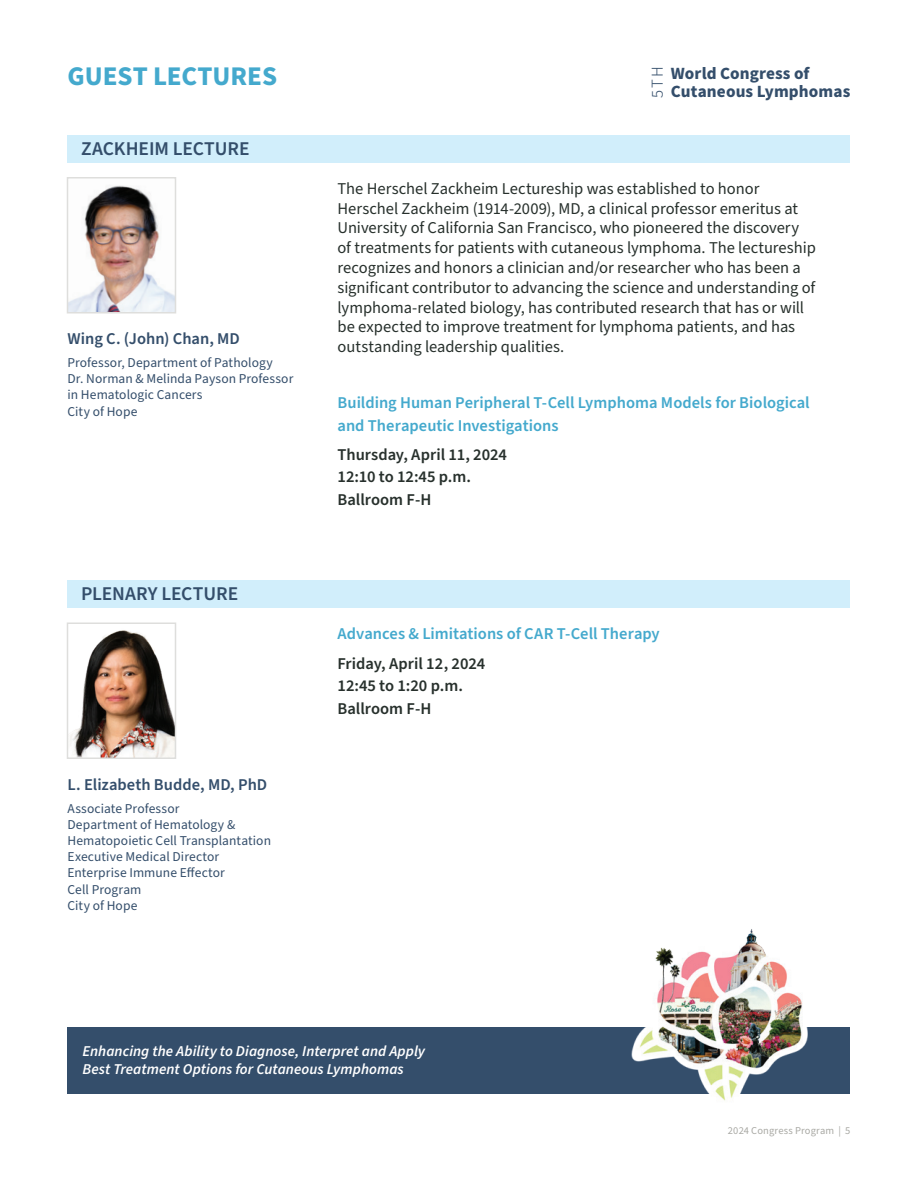
<style>
.page{position:relative;width:918px;height:1188px;background:#fff}
.page>*{position:absolute;margin:0;border:0;box-sizing:border-box;transform-origin:0 0}
.t1{font:700 27px "Source Sans Pro";color:#44a9cd}
.t2{font:600 19.5px "Source Sans Pro";letter-spacing:-.005em;color:#344e6b}
.t3{font:16.5px/19.8px "Source Sans Pro";color:#27302c}
.t4{font:600 16.5px/22.5px "Source Sans Pro";color:#44a9cd}
.t5{font:600 16.5px/22.5px "Source Sans Pro";color:#27302c}
.t6{font:600 16.5px "Source Sans Pro";color:#344e6b}
.t7{font:italic 600 15px/18px "Source Sans Pro";letter-spacing:.005em;color:#fff}
.t8{font:900 15px "Noto Sans CJ Kkr";letter-spacing:.005em;color:#344e6b}
.t9{font:300 15px "Noto Sans CJ Kkr";color:#344e6b}
.t10{font:13.5px/16.2px "Source Sans Pro";letter-spacing:.005em;color:#344e6b}
.t11{font:10.5px "Source Sans Pro";letter-spacing:.015em;color:#a9a9a4}
</style>
<div class="page">
<div style="left:68px;top:1027px;width:782px;height:67px;background:#344e6b"></div>
<img style="left:70px;top:185px;width:103px;height:126px">
<div style="left:67px;top:177px;width:109px;height:137px;border:2px solid #dededc"></div>
<img style="left:70px;top:630px;width:103px;height:126px">
<div style="left:67px;top:622px;width:109px;height:137px;border:2px solid #dededc"></div>
<div style="left:68px;top:135px;width:782px;height:28px;background:#d1eefb"></div>
<div style="left:68px;top:580px;width:782px;height:28px;background:#d1eefb"></div>
<img style="left:631px;top:929px;width:177px;height:172px">
<h1 class="t1" style="left:68px;top:58px;width:211px">GUEST LECTURES</h1>
<p class="t2" style="left:81px;top:135px;width:170px">ZACKHEIM LECTURE</p>
<p class="t6" style="left:68px;top:328px;width:174px">Wing C. (John) Chan, MD</p>
<p class="t10" style="left:68px;top:355px;width:227px">Professor, Department of Pathology<br>Dr. Norman &amp; Melinda Payson Professor in Hematologic Cancers<br>City of Hope</p>
<p class="t2" style="left:81px;top:581px;width:159px">PLENARY LECTURE</p>
<p class="t6" style="left:68px;top:773px;width:201px">L. Elizabeth Budde, MD, PhD</p>
<p class="t10" style="left:68px;top:800px;width:205px">Associate Professor<br>Department of Hematology &amp;<br>Hematopoietic Cell Transplantation<br>Executive Medical Director<br>Enterprise Immune Effector<br>Cell Program<br>City of Hope</p>
<p class="t9" style="left:649px;top:98px;width:34px;rotate:-90deg">5TH</p>
<p class="t8" style="left:671px;top:65px;width:140px">World Congress of</p>
<p class="t8" style="left:671px;top:83px;width:181px">Cutaneous Lymphomas</p>
<p class="t3" style="left:338px;top:179px;width:480px">The Herschel Zackheim Lectureship was established to honor Herschel Zackheim (1914-2009), MD, a clinical professor emeritus at University of California San Francisco, who pioneered the discovery of treatments for patients with cutaneous lymphoma. The lectureship recognizes and honors a clinician and/or researcher who has been a significant contributor to advancing the science and understanding of lymphoma-related biology, has contributed research that has or will be expected to improve treatment for lymphoma patients, and has outstanding leadership qualities.</p>
<p class="t4" style="left:338px;top:392px;width:474px">Building Human Peripheral T-Cell Lymphoma Models for Biological and Therapeutic Investigations</p>
<p class="t5" style="left:338px;top:444px;width:171px">Thursday, April 11, 2024<br>12:10 to 12:45 p.m.<br>Ballroom F-H</p>
<p class="t4" style="left:338px;top:623px;width:324px">Advances &amp; Limitations of CAR T-Cell Therapy</p>
<p class="t5" style="left:338px;top:652px;width:149px">Friday, April 12, 2024<br>12:45 to 1:20 p.m.<br>Ballroom F-H</p>
<p class="t7" style="left:83px;top:1043px;width:344px">Enhancing the Ability to Diagnose, Interpret and Apply<br>Best Treatment Options for Cutaneous Lymphomas</p>
<p class="t11" style="left:728px;top:1124px;width:124px">2024 Congress Program | 5</p>
</div>
